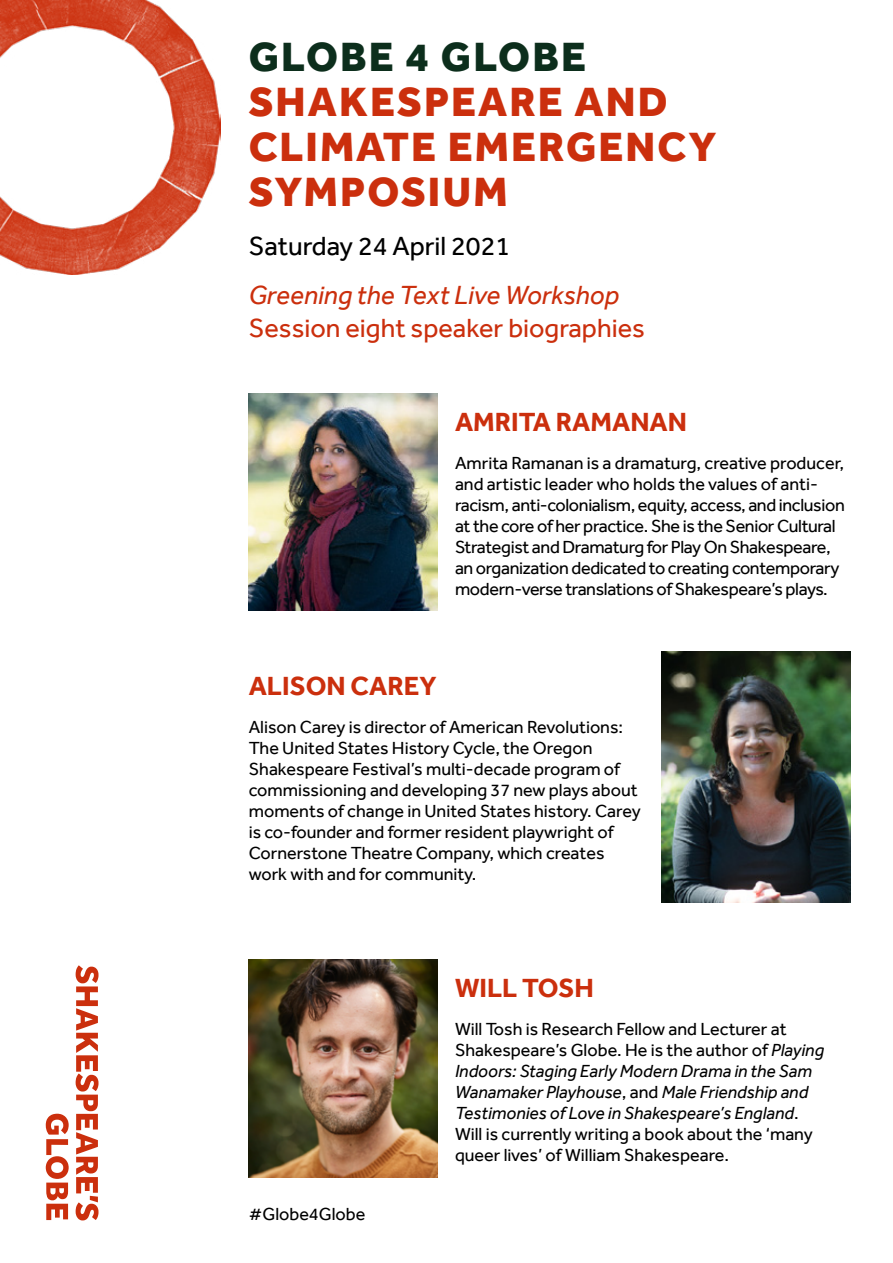
<style>
.page{position:relative;width:893px;height:1263px;background:#fff}
.page>*{position:absolute;margin:0;border:0;box-sizing:border-box;transform-origin:0 0}
.t1{font:800 42px/45px "Effra";letter-spacing:.05em;color:#cb2f0d}
.t2{font:800 42px "Effra";letter-spacing:.05em;color:#0c2e1c}
.t3{font:700 27px "Effra";color:#cb2f0d}
.t4{font:27px "Effra";color:#cb2f0d}
.t5{font:italic 27px "Effra";color:#cb2f0d}
.t6{font:27px "Effra";color:#000}
.t7{font:18px/21px "Effra";color:#000}
.t8{font:18px/21px "Effra";letter-spacing:-.02em;color:#000}
.s1{font-style:italic}
</style>
<div class="page">
<img style="left:249px;top:393px;width:189px;height:218px">
<img style="left:661px;top:651px;width:189px;height:251px">
<img style="left:249px;top:960px;width:189px;height:217px">
<img style="left:0;top:0;width:220px;height:274px">
<svg style="left:76px;top:965px;width:23px;height:255px"></svg>
<svg style="left:46px;top:1114px;width:23px;height:106px"></svg>
<h1 class="t2" style="left:249px;top:31px;width:339px">GLOBE 4 GLOBE</h1>
<h1 class="t1" style="left:249px;top:79px;width:469px">SHAKESPEARE AND<br>CLIMATE EMERGENCY<br>SYMPOSIUM</h1>
<h2 class="t6" style="left:249px;top:230px;width:263px">Saturday 24 April 2021</h2>
<h2 class="t5" style="left:249px;top:280px;width:372px">Greening the Text Live Workshop</h2>
<h2 class="t4" style="left:249px;top:312px;width:398px">Session eight speaker biographies</h2>
<h2 class="t3" style="left:455px;top:405px;width:234px">AMRITA RAMANAN</h2>
<p class="t8" style="left:455px;top:452px;width:391px">Amrita Ramanan is a dramaturg, creative producer, and artistic leader who holds the values of anti&shy;racism, anti-colonialism, equity, access, and inclusion at the core of her practice. She is the Senior Cultural Strategist and Dramaturg for Play On Shakespeare, an organization dedicated to creating contemporary modern-verse translations of Shakespeare’s plays.</p>
<h2 class="t3" style="left:249px;top:670px;width:189px">ALISON CAREY</h2>
<p class="t7" style="left:249px;top:716px;width:393px">Alison Carey is director of American Revolutions:<br>The United States History Cycle, the Oregon Shakespeare Festival’s multi-decade program of commissioning and developing 37 new plays about moments of change in United States history. Carey is co-founder and former resident playwright of Cornerstone Theatre Company, which creates work with and for community.</p>
<p class="t7" style="left:249px;top:1203px;width:118px">#Globe4Globe</p>
<h2 class="t3" style="left:455px;top:972px;width:140px">WILL TOSH</h2>
<p class="t7" style="left:455px;top:1018px;width:371px">Will Tosh is Research Fellow and Lecturer at Shakespeare’s Globe. He is the author of <span class="s1">Playing Indoors: Staging Early Modern Drama in the Sam Wanamaker Playhouse</span>, and <span class="s1">Male Friendship and Testimonies of Love in Shakespeare’s England</span>.<br>Will is currently writing a book about the ‘many queer lives’ of William Shakespeare.</p>
</div>
